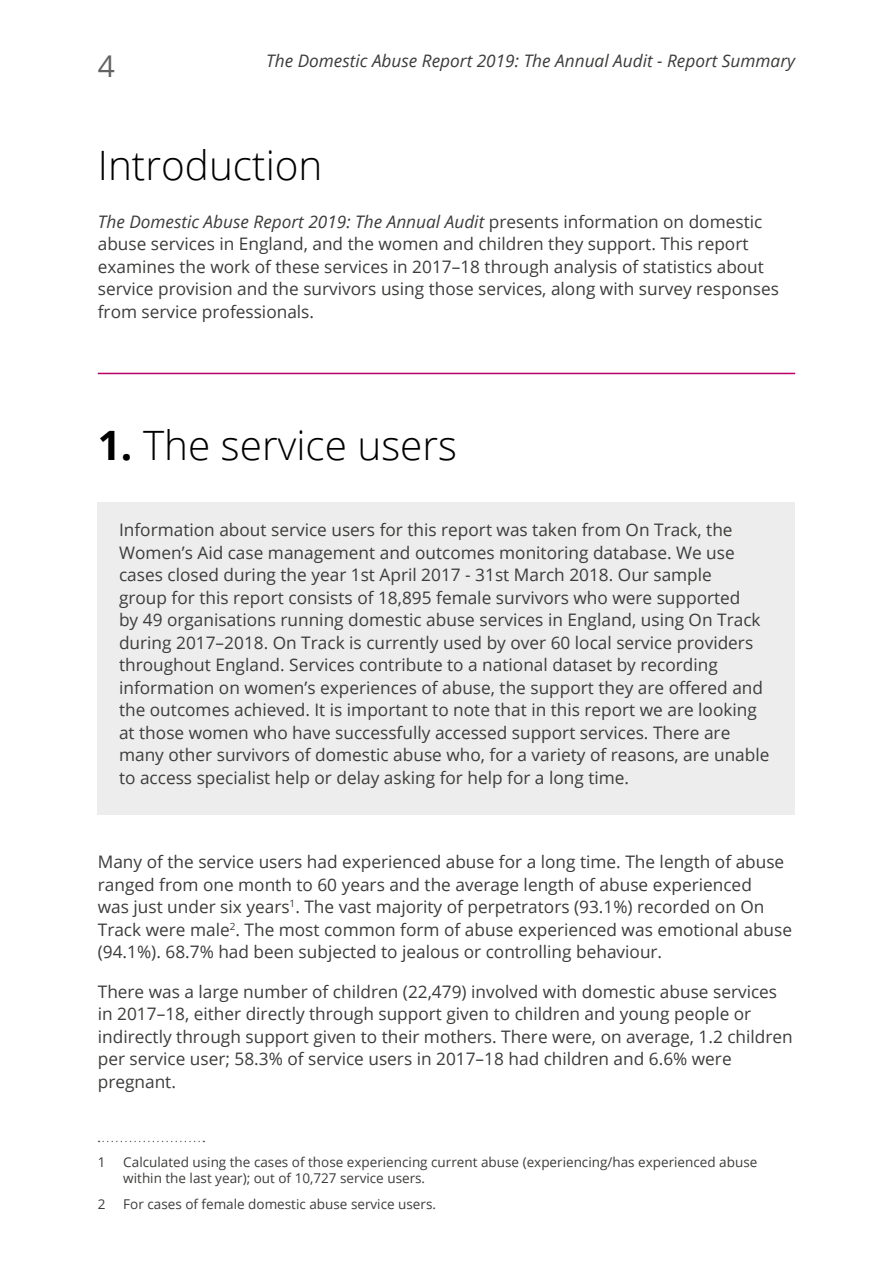
<style>
.page{position:relative;width:893px;height:1263px;background:#fff}
.page>*{position:absolute;margin:0;border:0;box-sizing:border-box;transform-origin:0 0}
.t1{font:300 40.5px "Open Sans";color:#000}
.t2{font:30px "Open Sans";color:#646363}
.t3{font:17.25px/22.5px "Open Sans";color:#3c3c3b}
.t4{font:italic 17.25px "Open Sans";color:#3c3c3b}
.t5{font:13.5px/16.5px "Open Sans";color:#3c3c3b}
.s1{font-style:italic}
.s2{font-weight:700}
</style>
<div class="page">
<svg style="left:99px;top:1141px;width:105px;height:1px"></svg>
<div style="left:98px;top:502px;width:697px;height:312px;background:#ededed"></div>
<hr style="left:98px;top:373px;width:697px;height:1px;background:#b90066">
<h2 class="t2" style="left:98px;top:54px;width:19px">4</h2>
<p class="t4" style="left:266px;top:54px;width:530px">The Domestic Abuse Report 2019: The Annual Audit - Report Summary</p>
<h1 class="t1" style="left:98px;top:149px;width:226px">Introduction</h1>
<p class="t3" style="left:98px;top:212px;width:683px"><span class="s1">The Domestic Abuse Report 2019: The Annual Audit</span> presents information on domestic abuse services in England, and the women and children they support. This report examines the work of these services in 2017–18 through analysis of statistics about service provision and the survivors using those services, along with survey responses from service professionals.</p>
<h1 class="t1" style="left:98px;top:429px;width:361px"><span class="s2">1.</span> The service users</h1>
<p class="t3" style="left:119px;top:520px;width:652px">Information about service users for this report was taken from On Track, the Women’s Aid case management and outcomes monitoring database. We use cases closed during the year 1st April 2017 - 31st March 2018. Our sample<br>group for this report consists of 18,895 female survivors who were supported<br>by 49 organisations running domestic abuse services in England, using On Track during 2017–2018. On Track is currently used by over 60 local service providers throughout England. Services contribute to a national dataset by recording information on women’s experiences of abuse, the support they are offered and the outcomes achieved. It is important to note that in this report we are looking at those women who have successfully accessed support services. There are many other survivors of domestic abuse who, for a variety of reasons, are unable to access specialist help or delay asking for help for a long time.</p>
<p class="t3" style="left:98px;top:852px;width:696px">Many of the service users had experienced abuse for a long time. The length of abuse ranged from one month to 60 years and the average length of abuse experienced<br>was just under six years<sup>1</sup>. The vast majority of perpetrators (93.1%) recorded on On Track were male<sup>2</sup>. The most common form of abuse experienced was emotional abuse (94.1%). 68.7% had been subjected to jealous or controlling behaviour.</p>
<p class="t3" style="left:98px;top:982px;width:696px">There was a large number of children (22,479) involved with domestic abuse services in 2017–18, either directly through support given to children and young people or indirectly through support given to their mothers. There were, on average, 1.2 children per service user; 58.3% of service users in 2017–18 had children and 6.6% were pregnant.</p>
<p class="t5" style="left:98px;top:1155px;width:9px">1</p>
<p class="t5" style="left:123px;top:1155px;width:635px">Calculated using the cases of those experiencing current abuse (experiencing/has experienced abuse within the last year); out of 10,727 service users.</p>
<p class="t5" style="left:98px;top:1197px;width:9px">2</p>
<p class="t5" style="left:123px;top:1197px;width:314px">For cases of female domestic abuse service users.</p>
</div>
